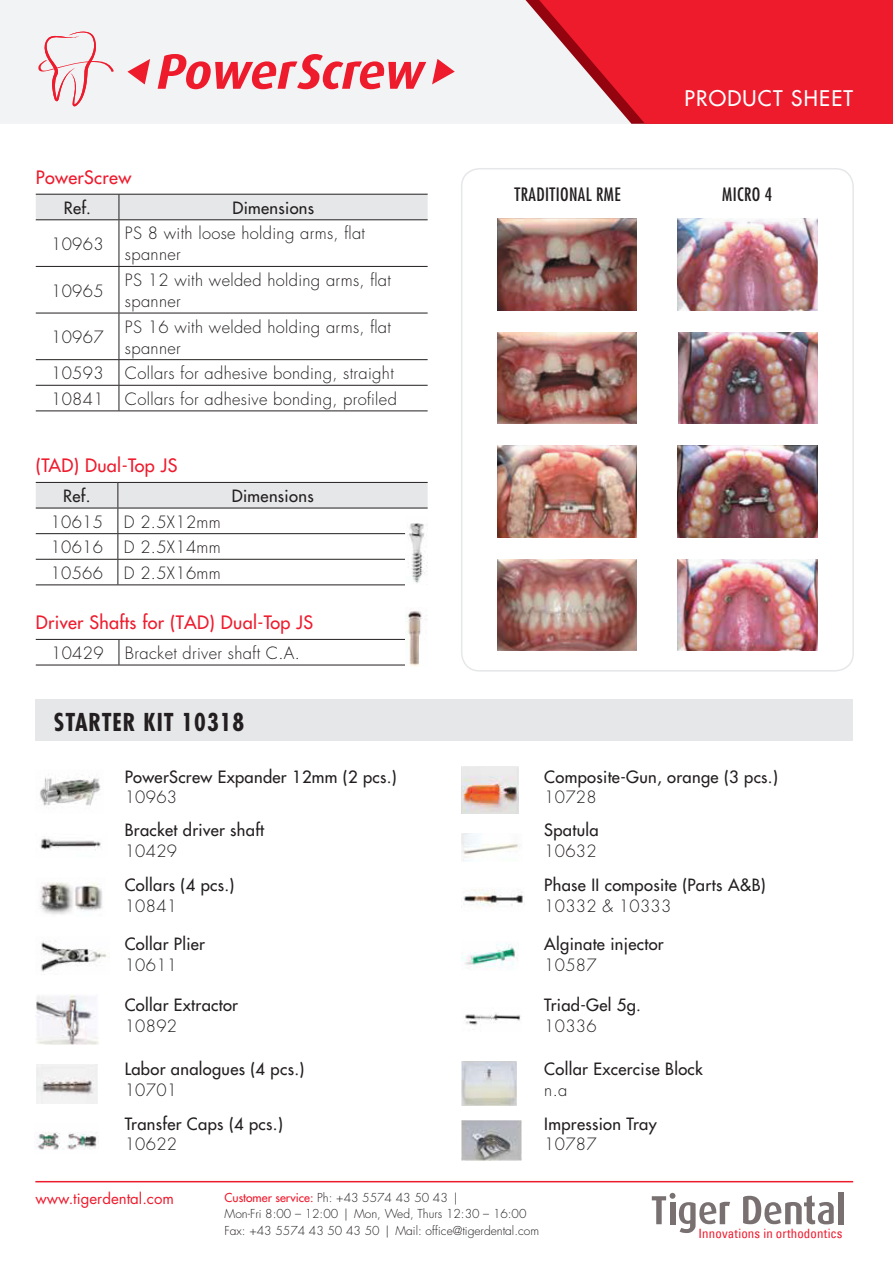
<style>
.page{position:relative;width:893px;height:1263px;background:#fff}
.page>*{position:absolute;margin:0;border:0;box-sizing:border-box;transform-origin:0 0}
.subtitle{font:700 condensed 24px "Futura Std";letter-spacing:.04em;color:#231f20}
.t1{font:500 21px "Futura Std";letter-spacing:.06em;color:#fff}
.basic{font:500 18px "Futura Std";letter-spacing:.02em;color:#ee1b2d}
.basic-2{font:condensed 18px "Futura Std";letter-spacing:.02em;color:#231f20}
.basic-3{font:300 16.5px/21px "Futura Std";letter-spacing:.02em;color:#231f20}
.basic-4{font:500 16.5px "Futura Std";letter-spacing:.02em;color:#231f20}
.t2{font:15px "Futura Std";color:#ee1b2d}
.t3{font:condensed 12.9px "Univers";letter-spacing:.01em;color:#ee1b2d}
.t4{font:300 12px/16.5px "Futura Std";color:#231f20}
.s1{font-weight:500;color:#ee1b2d}
</style>
<div class="page">
<div style="left:0;top:0;width:503px;height:124px;background:#f2f3f4"></div>
<div style="left:503px;top:0;width:13px;height:124px;background:#f2f3f4"></div>
<svg style="left:516px;top:0;width:377px;height:124px;fill:#ee1b2d"></svg>
<svg style="left:38px;top:29px;width:76px;height:77px"></svg>
<hr style="left:35px;top:1181px;width:818px;height:1px;background:#ee1b2d">
<div style="left:838px;top:1192px;width:6px;height:32px;background:#797171"></div>
<svg style="left:652px;top:1193px;width:78px;height:40px"></svg>
<svg style="left:743px;top:1195px;width:91px;height:29px"></svg>
<svg style="left:158px;top:54px;width:268px;height:35px"></svg>
<svg style="left:432px;top:59px;width:23px;height:25px"></svg>
<svg style="left:127px;top:59px;width:23px;height:25px"></svg>
<div style="left:461px;top:168px;width:393px;height:503px;border:2px solid #e6e7e9;border-radius:18px"></div>
<div style="left:36px;top:194px;width:392px;height:25px;background:#e6e7e9"></div>
<hr style="left:36px;top:219px;width:83px;height:1px;background:#231f20">
<hr style="left:119px;top:219px;width:309px;height:1px;background:#231f20">
<hr style="left:119px;top:220px;width:1px;height:46px;background:#231f20">
<hr style="left:36px;top:266px;width:83px;height:1px;background:#231f20">
<hr style="left:119px;top:266px;width:309px;height:1px;background:#231f20">
<hr style="left:119px;top:267px;width:1px;height:46px;background:#231f20">
<hr style="left:36px;top:313px;width:83px;height:1px;background:#231f20">
<hr style="left:119px;top:313px;width:309px;height:1px;background:#231f20">
<hr style="left:119px;top:313px;width:1px;height:46px;background:#231f20">
<hr style="left:36px;top:359px;width:83px;height:1px;background:#231f20">
<hr style="left:119px;top:359px;width:309px;height:1px;background:#231f20">
<hr style="left:36px;top:385px;width:83px;height:1px;background:#231f20">
<hr style="left:119px;top:385px;width:309px;height:1px;background:#231f20">
<svg style="left:119px;top:360px;width:1px;height:50px"></svg>
<hr style="left:36px;top:410px;width:83px;height:1px;background:#231f20">
<hr style="left:119px;top:410px;width:309px;height:1px;background:#231f20">
<svg style="left:36px;top:482px;width:392px;height:102px"></svg>
<hr style="left:36px;top:584px;width:82px;height:1px;background:#231f20">
<hr style="left:118px;top:584px;width:310px;height:1px;background:#231f20">
<hr style="left:36px;top:639px;width:83px;height:1px;background:#231f20">
<hr style="left:119px;top:639px;width:309px;height:1px;background:#231f20">
<svg style="left:119px;top:640px;width:1px;height:25px"></svg>
<hr style="left:36px;top:665px;width:83px;height:1px;background:#231f20">
<hr style="left:119px;top:665px;width:309px;height:1px;background:#231f20">
<div style="left:405px;top:516px;width:23px;height:71px;background:#fff"></div>
<img style="left:405px;top:523px;width:23px;height:60px">
<img style="left:405px;top:611px;width:23px;height:55px">
<img style="left:497px;top:219px;width:140px;height:91px">
<img style="left:497px;top:332px;width:140px;height:92px">
<img style="left:497px;top:446px;width:140px;height:91px">
<img style="left:497px;top:559px;width:140px;height:92px">
<img style="left:677px;top:219px;width:140px;height:91px">
<img style="left:678px;top:332px;width:139px;height:92px">
<img style="left:677px;top:559px;width:140px;height:92px">
<img style="left:677px;top:446px;width:140px;height:91px">
<div style="left:35px;top:699px;width:818px;height:42px;background:#e6e7e9"></div>
<img style="left:40px;top:777px;width:61px;height:29px">
<img style="left:40px;top:838px;width:61px;height:12px">
<img style="left:40px;top:882px;width:62px;height:33px">
<img style="left:41px;top:940px;width:66px;height:32px">
<img style="left:35px;top:995px;width:64px;height:49px">
<img style="left:34px;top:1132px;width:65px;height:18px">
<img style="left:36px;top:1064px;width:62px;height:39px">
<img style="left:462px;top:767px;width:57px;height:46px">
<img style="left:462px;top:833px;width:57px;height:28px">
<img style="left:463px;top:889px;width:60px;height:18px">
<img style="left:462px;top:943px;width:53px;height:26px">
<img style="left:464px;top:1013px;width:57px;height:12px">
<img style="left:462px;top:1061px;width:55px;height:45px">
<img style="left:461px;top:1120px;width:61px;height:40px">
<p class="basic" style="left:36px;top:166px;width:97px">PowerScrew</p>
<p class="basic-4" style="left:64px;top:197px;width:29px">Ref.</p>
<p class="basic-4" style="left:232px;top:197px;width:83px">Dimensions</p>
<p class="basic-3" style="left:51px;top:234px;width:54px">10963</p>
<p class="basic-3" style="left:125px;top:223px;width:242px">PS 8 with loose holding arms, flat spanner</p>
<p class="basic-3" style="left:51px;top:280px;width:54px">10965</p>
<p class="basic-3" style="left:125px;top:270px;width:268px">PS 12 with welded holding arms, flat spanner</p>
<p class="basic-3" style="left:51px;top:327px;width:54px">10967</p>
<p class="basic-3" style="left:125px;top:317px;width:268px">PS 16 with welded holding arms, flat spanner</p>
<p class="basic-3" style="left:51px;top:363px;width:54px">10593</p>
<p class="basic-3" style="left:125px;top:363px;width:270px">Collars for adhesive bonding, straight</p>
<p class="basic-3" style="left:51px;top:389px;width:54px">10841</p>
<p class="basic-3" style="left:125px;top:389px;width:273px">Collars for adhesive bonding, profiled</p>
<p class="basic" style="left:36px;top:454px;width:143px">(TAD) Dual-Top JS</p>
<p class="basic-4" style="left:63px;top:486px;width:29px">Ref.</p>
<p class="basic-4" style="left:232px;top:486px;width:83px">Dimensions</p>
<p class="basic-3" style="left:51px;top:512px;width:54px">10615</p>
<p class="basic-3" style="left:124px;top:512px;width:98px">D 2.5X12mm</p>
<p class="basic-3" style="left:51px;top:537px;width:54px">10616</p>
<p class="basic-3" style="left:124px;top:537px;width:98px">D 2.5X14mm</p>
<p class="basic-3" style="left:51px;top:563px;width:54px">10566</p>
<p class="basic-3" style="left:124px;top:563px;width:98px">D 2.5X16mm</p>
<p class="basic" style="left:36px;top:611px;width:279px">Driver Shafts for (TAD) Dual-Top JS</p>
<p class="basic-3" style="left:51px;top:643px;width:54px">10429</p>
<p class="basic-3" style="left:125px;top:643px;width:176px">Bracket driver shaft C.A.</p>
<p class="subtitle" style="left:54px;top:707px;width:192px">STARTER KIT 10318</p>
<p class="basic-4" style="left:125px;top:766px;width:274px">PowerScrew Expander 12mm (2 pcs.)</p>
<p class="basic-3" style="left:125px;top:787px;width:54px">10963</p>
<p class="basic-4" style="left:125px;top:820px;width:141px">Bracket driver shaft</p>
<p class="basic-3" style="left:125px;top:841px;width:54px">10429</p>
<p class="basic-4" style="left:125px;top:875px;width:111px">Collars (4 pcs.)</p>
<p class="basic-3" style="left:125px;top:896px;width:54px">10841</p>
<p class="basic-4" style="left:125px;top:933px;width:82px">Collar Plier</p>
<p class="basic-3" style="left:125px;top:954px;width:54px">10611</p>
<p class="basic-4" style="left:125px;top:995px;width:115px">Collar Extractor</p>
<p class="basic-3" style="left:125px;top:1016px;width:54px">10892</p>
<p class="basic-4" style="left:125px;top:1059px;width:181px">Labor analogues (4 pcs.)</p>
<p class="basic-3" style="left:125px;top:1080px;width:54px">10701</p>
<p class="basic-4" style="left:125px;top:1113px;width:160px">Transfer Caps (4 pcs.)</p>
<p class="basic-3" style="left:125px;top:1134px;width:54px">10622</p>
<p class="t1" style="left:684px;top:85px;width:170px">PRODUCT SHEET</p>
<p class="basic-2" style="left:515px;top:183px;width:107px">TRADITIONAL RME</p>
<p class="basic-2" style="left:722px;top:183px;width:52px">MICRO 4</p>
<p class="basic-4" style="left:544px;top:766px;width:235px">Composite-Gun, orange (3 pcs.)</p>
<p class="basic-3" style="left:544px;top:787px;width:54px">10728</p>
<p class="basic-4" style="left:544px;top:820px;width:56px">Spatula</p>
<p class="basic-3" style="left:544px;top:841px;width:54px">10632</p>
<p class="basic-4" style="left:544px;top:875px;width:223px">Phase II composite (Parts A&amp;B)</p>
<p class="basic-3" style="left:544px;top:896px;width:129px">10332 &amp; 10333</p>
<p class="basic-4" style="left:544px;top:933px;width:121px">Alginate injector</p>
<p class="basic-3" style="left:544px;top:954px;width:54px">10587</p>
<p class="basic-4" style="left:544px;top:995px;width:98px">Triad-Gel 5g.</p>
<p class="basic-3" style="left:544px;top:1016px;width:54px">10336</p>
<p class="basic-4" style="left:544px;top:1059px;width:160px">Collar Excercise Block</p>
<p class="basic-3" style="left:544px;top:1080px;width:25px">n.a</p>
<p class="basic-4" style="left:544px;top:1113px;width:114px">Impression Tray</p>
<p class="basic-3" style="left:544px;top:1134px;width:54px">10787</p>
<p class="t2" style="left:35px;top:1189px;width:140px">www.tigerdental.com</p>
<p class="t4" style="left:225px;top:1190px;width:316px"><span class="s1">Customer service:</span> Ph: +43 5574 43 50 43 |<br>Mon-Fri 8:00 – 12:00 | Mon, Wed, Thurs 12:30 – 16:00<br>Fax: +43 5574 43 50 43 50 | Mail: office@tigerdental.com</p>
<p class="t3" style="left:699px;top:1228px;width:145px">Innovations in orthodontics</p>
</div>
